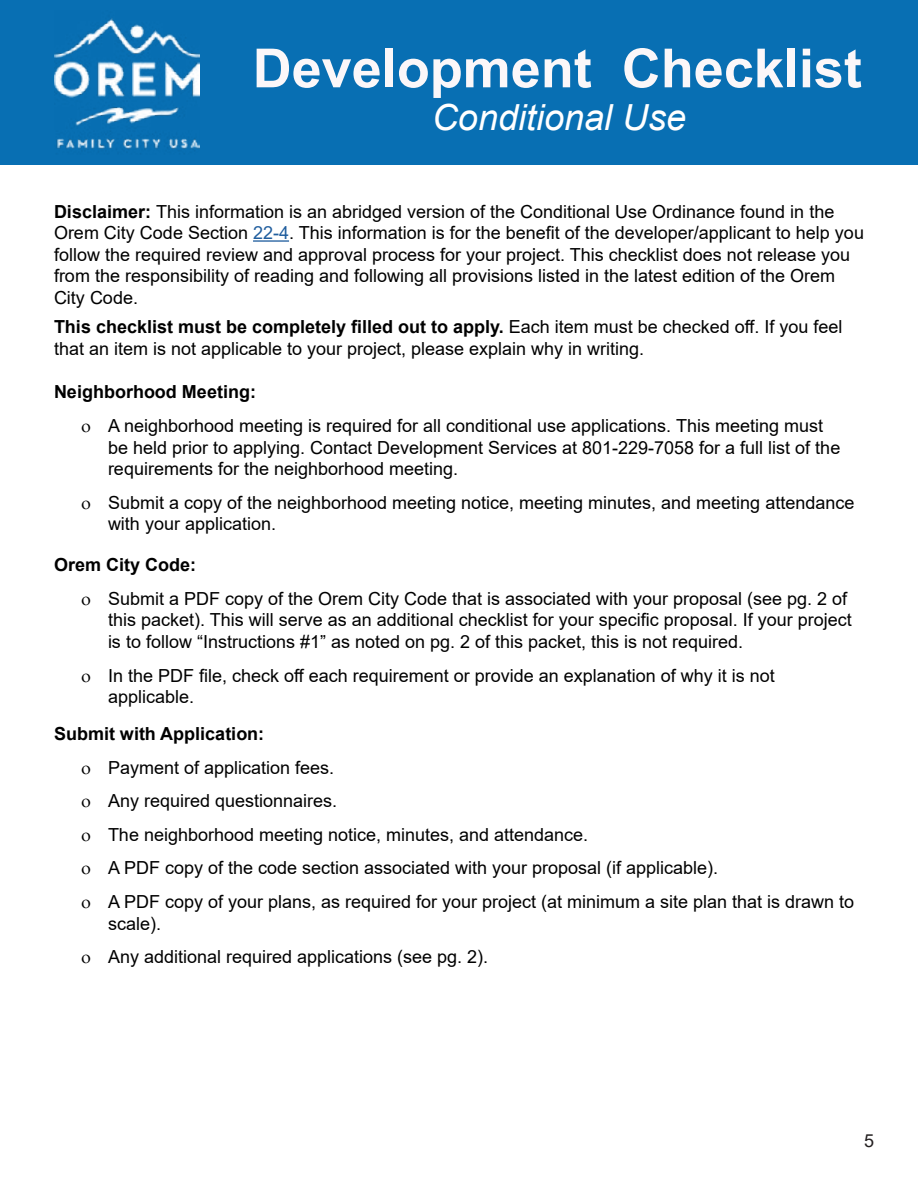
<style>
.page{position:relative;width:918px;height:1188px;background:#fff}
.page>*{position:absolute;margin:0;border:0;box-sizing:border-box;transform-origin:0 0}
.t1{font:700 54px "Arial";color:#fbf7f9}
.t2{font:italic 36px "Arial";color:#fff}
.t3{font:18px/21.6px "Arial";color:#000}
.t4{font:700 18px "Arial";color:#000}
.t5{font:18px "Arial";color:#231f20}
.s1{font-weight:700}
.s2{color:#215e9e}
</style>
<div class="page">
<div style="left:0;top:0;width:918px;height:164px;background:#086fb3"></div>
<hr style="left:253px;top:240px;width:36px;height:2px;background:#215e9e">
<img style="left:55px;top:18px;width:144px;height:131px">
<h1 class="t1" style="left:253px;top:30px;width:611px">Development Checklist</h1>
<h2 class="t2" style="left:432px;top:94px;width:256px">Conditional Use</h2>
<p class="t3" style="left:54px;top:200px;width:812px"><span class="s1">Disclaimer:</span> This information is an abridged version of the Conditional Use Ordinance found in the Orem City Code Section <span class="s2">22-4</span>. This information is for the benefit of the developer/applicant to help you follow the required review and approval process for your project. This checklist does not release you from the responsibility of reading and following all provisions listed in the latest edition of the Orem City Code.</p>
<p class="t3" style="left:54px;top:316px;width:790px"><span class="s1">This checklist must be completely filled out to apply.</span> Each item must be checked off. If you feel that an item is not applicable to your project, please explain why in writing.</p>
<p class="t4" style="left:54px;top:379px;width:203px">Neighborhood Meeting:</p>
<p class="t3" style="left:108px;top:415px;width:734px">A neighborhood meeting is required for all conditional use applications. This meeting must be held prior to applying. Contact Development Services at 801-229-7058 for a full list of the requirements for the neighborhood meeting.</p>
<p class="t3" style="left:108px;top:492px;width:748px">Submit a copy of the neighborhood meeting notice, meeting minutes, and meeting attendance with your application.</p>
<p class="t4" style="left:54px;top:552px;width:144px">Orem City Code:</p>
<p class="t3" style="left:108px;top:587px;width:745px">Submit a PDF copy of the Orem City Code that is associated with your proposal (see pg. 2 of this packet). This will serve as an additional checklist for your specific proposal. If your project is to follow “Instructions #1” as noted on pg. 2 of this packet, this is not required.</p>
<p class="t3" style="left:108px;top:664px;width:668px">In the PDF file, check off each requirement or provide an explanation of why it is not applicable.</p>
<p class="t4" style="left:54px;top:721px;width:212px">Submit with Application:</p>
<p class="t3" style="left:108px;top:750px;width:748px;line-height:33.6px">Payment of application fees.<br>Any required questionnaires.<br>The neighborhood meeting notice, minutes, and attendance.<br>A PDF copy of the code section associated with your proposal (if applicable).<br>A PDF copy of your plans, as required for your project (at minimum a site plan that is drawn to</p>
<p class="t3" style="left:108px;top:906px;width:382px;line-height:33.6px">scale).<br>Any additional required applications (see pg. 2).</p>
<p class="t5" style="left:864px;top:1128px;width:12px">5</p>
</div>
